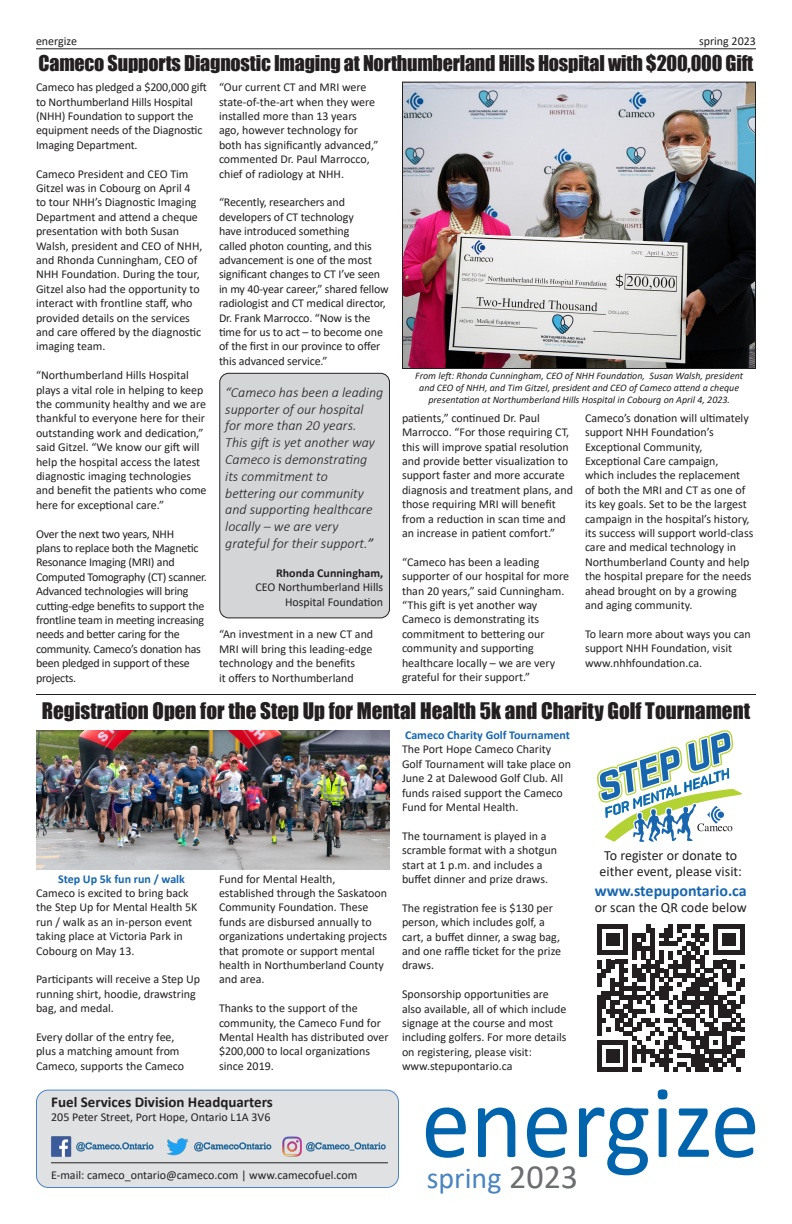
<style>
.page{position:relative;width:792px;height:1224px;background:#fff}
.page>*{position:absolute;margin:0;border:0;box-sizing:border-box;transform-origin:0 0}
.t1{font:104px "Calibri";color:#0064ad;scale:.95 1}
.t2{font:30px "Calibri";color:#4984c1}
.t3{font:21px "Impact";color:#231f20}
.t4{font:20px "Impact";letter-spacing:-.01em;color:#231f20}
.t5{font:700 16px "Calibri";color:#1766ae}
.t6{font:700 15px "Calibri";color:#231f20}
.t7{font:italic 300 14px/16.8px "Calibri";color:#231f20}
.t8{font:14px/16.8px "Calibri";color:#231f20;text-align:center}
.t9{font:12px/14.4px "Calibri";color:#231f20}
.t10{font:12px/14.4px "Calibri";letter-spacing:-.02em;color:#231f20}
.t11{font:700 12px "Calibri";color:#1766ae}
.t12{font:700 12px "Calibri";color:#231f20}
.t13{font:italic 10px/12px "Calibri";color:#231f20;text-align:center}
.s1{font-weight:400}
.s2{font-size:34px;color:#6c6d70}
</style>
<div class="page">
<div style="left:36px;top:1090px;width:362px;height:98px;background:#e0e1e3;border-radius:12px"></div>
<div style="left:36px;top:1090px;width:363px;height:98px;border:1px solid #4984c1;border-radius:12px"></div>
<hr style="left:36px;top:48px;width:720px;height:1px;background:#231f20">
<hr style="left:51px;top:1162px;width:337px;height:1px;background:#231f20">
<img style="left:166px;top:1138px;width:106px;height:18px">
<img style="left:282px;top:1136px;width:104px;height:21px">
<img style="left:51px;top:1136px;width:103px;height:21px">
<hr style="left:36px;top:694px;width:720px;height:1px;background:#231f20">
<svg style="left:597px;top:730px;width:145px;height:112px"></svg>
<img style="left:404px;top:84px;width:350px;height:283px">
<div style="left:402px;top:82px;width:354px;height:287px;border:1px solid #231f20"></div>
<div style="left:220px;top:373px;width:170px;height:245px;background:#d4d5d7;border-radius:9px"></div>
<div style="left:219px;top:373px;width:171px;height:245px;border:1px solid #231f20;border-radius:9px"></div>
<svg style="left:597px;top:924px;width:148px;height:148px"></svg>
<div style="left:740px;top:1049px;width:5px;height:9px;background:#231f20"></div>
<img style="left:36px;top:731px;width:354px;height:139px">
<p class="t9" style="left:36px;top:33px;width:43px">energize</p>
<p class="t9" style="left:699px;top:34px;width:58px">spring 2023</p>
<p class="t4" style="left:39px;top:48px;width:716px">Cameco Supports Diagnostic Imaging at Northumberland Hills Hospital with $200,000 Gift</p>
<p class="t9" style="left:36px;top:80px;width:172px">Cameco has pledged a $200,000 gift to Northumberland Hills Hospital (NHH) Foundation to support the equipment needs of the Diagnostic<br>Imaging Department.</p>
<p class="t9" style="left:36px;top:166px;width:168px">Cameco President and CEO Tim<br>Gitzel was in Cobourg on April 4 to tour NHH’s Diagnostic Imaging<br>Department and attend a cheque presentation with both Susan<br>Walsh, president and CEO of NHH, and Rhonda Cunningham, CEO of<br>NHH Foundation. During the tour,<br>Gitzel also had the opportunity to interact with frontline staff, who provided details on the services and care offered by the diagnostic imaging team.</p>
<p class="t9" style="left:36px;top:368px;width:172px">“Northumberland Hills Hospital plays a vital role in helping to keep the community healthy and we are thankful to everyone here for their outstanding work and dedication,” said Gitzel. “We know our gift will help the hospital access the latest diagnostic imaging technologies and benefit the patients who come here for exceptional care.”</p>
<p class="t10" style="left:36px;top:526px;width:172px">Over the next two years, NHH<br>plans to replace both the Magnetic<br>Resonance Imaging (MRI) and<br>Computed Tomography (CT) scanner.<br>Advanced technologies will bring cutting-edge benefits to support the frontline team in meeting increasing needs and better caring for the community. Cameco’s donation has been pledged in support of these projects.</p>
<p class="t9" style="left:219px;top:80px;width:161px">“Our current CT and MRI were state-of-the-art when they were installed more than 13 years ago, however technology for both has significantly advanced,” commented Dr. Paul Marrocco, chief of radiology at NHH.</p>
<p class="t9" style="left:219px;top:195px;width:171px">“Recently, researchers and developers of CT technology<br>have introduced something<br>called photon counting, and this advancement is one of the most significant changes to CT I’ve seen in my 40-year career,” shared fellow radiologist and CT medical director,<br>Dr. Frank Marrocco. “Now is the time for us to act – to become one of the first in our province to offer this advanced service.”</p>
<p class="t13" style="left:415px;top:369px;width:329px">From left: Rhonda Cunningham, CEO of NHH Foundation, Susan Walsh, president and CEO of NHH, and Tim Gitzel, president and CEO of Cameco attend a cheque presentation at Northumberland Hills Hospital in Cobourg on April 4, 2023.</p>
<p class="t9" style="left:402px;top:410px;width:172px">patients,” continued Dr. Paul Marrocco. “For those requiring CT, this will improve spatial resolution and provide better visualization to support faster and more accurate diagnosis and treatment plans, and those requiring MRI will benefit from a reduction in scan time and an increase in patient comfort.”</p>
<p class="t9" style="left:402px;top:554px;width:169px">“Cameco has been a leading supporter of our hospital for more than 20 years,” said Cunningham. “This gift is yet another way<br>Cameco is demonstrating its commitment to bettering our community and supporting healthcare locally – we are very grateful for their support.”</p>
<p class="t7" style="left:225px;top:384px;width:160px">“Cameco has been a leading supporter of our hospital<br>for more than 20 years.<br>This gift is yet another way<br>Cameco is demonstrating its commitment to<br>bettering our community and supporting healthcare locally – we are very grateful for their support.<span class="s1">”</span></p>
<p class="t12" style="left:276px;top:564px;width:109px">Rhonda Cunningham,</p>
<p class="t9" style="left:255px;top:580px;width:129px;text-align:right">CEO Northumberland Hills<br>Hospital Foundation</p>
<p class="t9" style="left:585px;top:410px;width:170px">Cameco’s donation will ultimately support NHH Foundation’s<br>Exceptional Community,<br>Exceptional Care campaign,<br>which includes the replacement<br>of both the MRI and CT as one of its key goals. Set to be the largest campaign in the hospital’s history, its success will support world-class care and medical technology in<br>Northumberland County and help the hospital prepare for the needs ahead brought on by a growing and aging community.</p>
<p class="t9" style="left:585px;top:626px;width:167px">To learn more about ways you can support NHH Foundation, visit www.nhhfoundation.ca.</p>
<p class="t9" style="left:219px;top:627px;width:156px">“An investment in a new CT and<br>MRI will bring this leading-edge technology and the benefits<br>it offers to Northumberland</p>
<p class="t3" style="left:42px;top:694px;width:710px">Registration Open for the Step Up for Mental Health 5k and Charity Golf Tournament</p>
<p class="t11" style="left:58px;top:870px;width:128px">Step Up 5k fun run / walk</p>
<p class="t9" style="left:36px;top:886px;width:163px">Cameco is excited to bring back the Step Up for Mental Health 5K run / walk as an in-person event taking place at Victoria Park in<br>Cobourg on May 13.</p>
<p class="t9" style="left:36px;top:972px;width:166px">Participants will receive a Step Up running shirt, hoodie, drawstring bag, and medal.</p>
<p class="t9" style="left:36px;top:1030px;width:150px">Every dollar of the entry fee, plus a matching amount from<br>Cameco, supports the Cameco</p>
<p class="t9" style="left:219px;top:871px;width:170px">Fund for Mental Health, established through the Saskatoon<br>Community Foundation. These funds are disbursed annually to organizations undertaking projects that promote or support mental health in Northumberland County and area.</p>
<p class="t9" style="left:219px;top:1001px;width:171px">Thanks to the support of the community, the Cameco Fund for<br>Mental Health has distributed over $200,000 to local organizations since 2019.</p>
<p class="t6" style="left:51px;top:1091px;width:223px">Fuel Services Division Headquarters</p>
<p class="t9" style="left:51px;top:1110px;width:221px">205 Peter Street, Port Hope, Ontario L1A 3V6</p>
<p class="t9" style="left:51px;top:1168px;width:308px">E-mail: cameco_ontario@cameco.com | www.camecofuel.com</p>
<p class="t11" style="left:405px;top:727px;width:166px">Cameco Charity Golf Tournament</p>
<p class="t9" style="left:402px;top:742px;width:171px">The Port Hope Cameco Charity<br>Golf Tournament will take place on<br>June 2 at Dalewood Golf Club. All funds raised support the Cameco<br>Fund for Mental Health.</p>
<p class="t9" style="left:402px;top:828px;width:157px">The tournament is played in a scramble format with a shotgun start at 1 p.m. and includes a buffet dinner and prize draws.</p>
<p class="t9" style="left:402px;top:900px;width:161px">The registration fee is $130 per person, which includes golf, a cart, a buffet dinner, a swag bag, and one raffle ticket for the prize draws.</p>
<p class="t9" style="left:402px;top:987px;width:166px">Sponsorship opportunities are also available, all of which include signage at the course and most including golfers. For more details on registering, please visit: www.stepupontario.ca</p>
<p class="t8" style="left:600px;top:846px;width:144px">To register or donate to either event, please visit:</p>
<p class="t5" style="left:595px;top:879px;width:153px">www.stepupontario.ca</p>
<p class="t8" style="left:595px;top:899px;width:153px">or scan the QR code below</p>
<p class="t1" style="left:421px;top:1050px;width:358px">energize</p>
<p class="t2" style="left:427px;top:1157px;width:153px">spring <span class="s2">2023</span></p>
</div>
